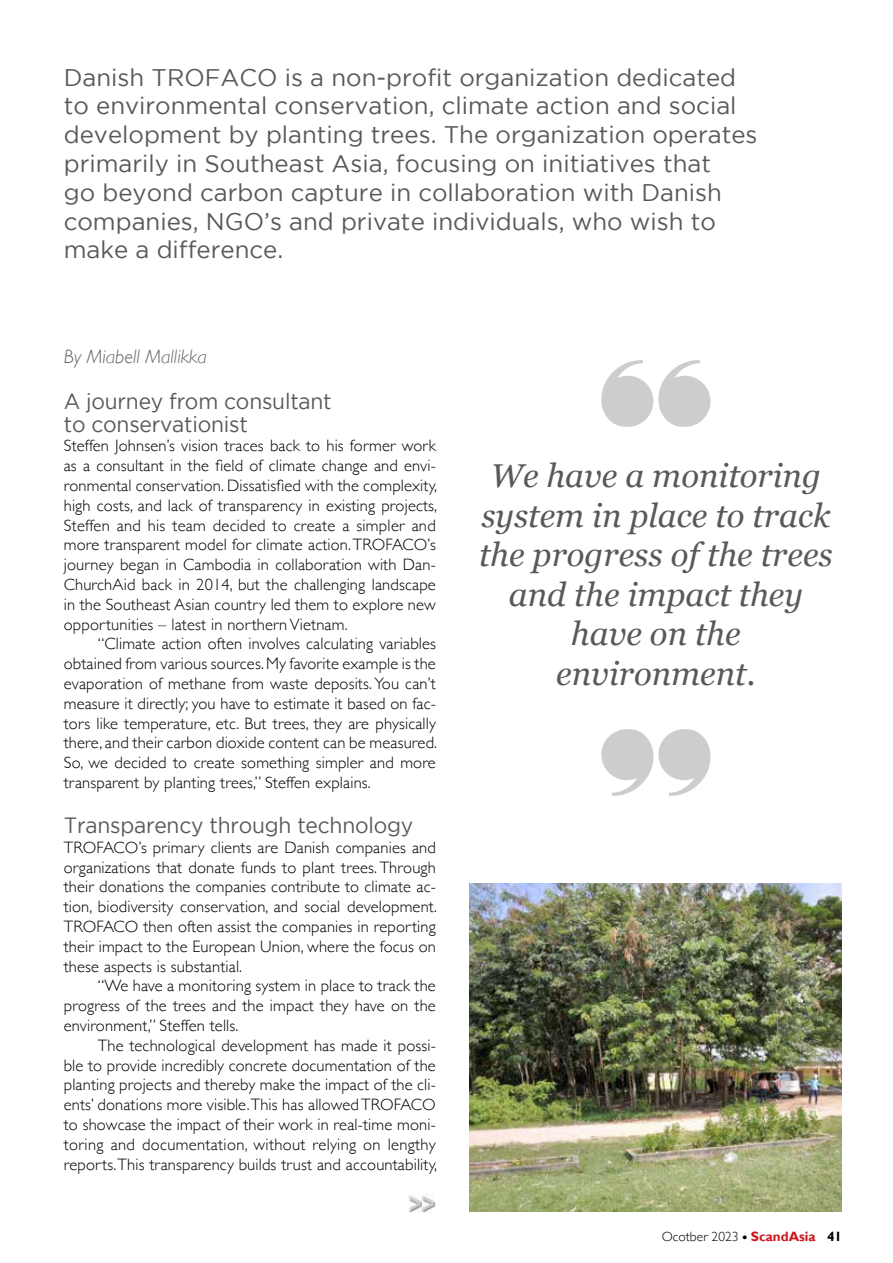
<style>
.page{position:relative;width:893px;height:1263px;background:#fff}
.page>*{position:absolute;margin:0;border:0;box-sizing:border-box;transform-origin:0 0}
.t1{font:italic 33px/39.6px "Georgia";color:#58595b;text-align:center}
.t2{font:24px/28.8px "Gotham";color:#58595b}
.t3{font:22.05px/22.5px "Gotham";letter-spacing:-.01em;color:#58595b;scale:.95 1}
.t4{font:italic 300 19.5px "Gill Sans";color:#636466}
.t5{font:300 16.5px/19.8px "Gill Sans";letter-spacing:.01em;color:#000;text-align:justify}
.t6{font:300 13.5px "Gill Sans";color:#000}
.s1{font-weight:700}
.s2{font-weight:700;color:#ce171e}
</style>
<div class="page">
<svg style="left:601px;top:360px;width:109px;height:67px"></svg>
<svg style="left:601px;top:729px;width:109px;height:67px"></svg>
<img style="left:409px;top:1196px;width:27px;height:17px">
<img style="left:470px;top:884px;width:372px;height:328px">
<p class="t2" style="left:64px;top:62px;width:695px">Danish TROFACO is a non-profit organization dedicated to environmental conservation, climate action and social development by planting trees. The organization operates primarily in Southeast Asia, focusing on initiatives that<br>go beyond carbon capture in collaboration with Danish companies, NGO’s and private individuals, who wish to make a difference.</p>
<p class="t4" style="left:64px;top:346px;width:145px">By Miabell Mallikka</p>
<h3 class="t3" style="left:64px;top:390px;width:284px">A journey from consultant to conservationist</h3>
<p class="t5" style="left:64px;top:435px;width:375px">Steffen Johnsen’s vision traces back to his former work as a consultant in the field of climate change and envi&shy;ronmental conservation. Dissatisfied with the complexity, high costs, and lack of transparency in existing projects, Steffen and his team decided to create a simpler and more transparent model for climate action. TROFACO’s journey began in Cambodia in collaboration with Dan-ChurchAid back in 2014, but the challenging landscape in the Southeast Asian country led them to explore new opportunities – latest in northern Vietnam.</p>
<p class="t5" style="left:64px;top:633px;width:375px;text-indent:34px">“Climate action often involves calculating variables obtained from various sources. My favorite example is the evaporation of methane from waste deposits. You can’t measure it directly; you have to estimate it based on fac&shy;tors like temperature, etc. But trees, they are physically there, and their carbon dioxide content can be measured.<br>So, we decided to create something simpler and more transparent by planting trees,” Steffen explains.</p>
<h3 class="t3" style="left:64px;top:814px;width:369px">Transparency through technology</h3>
<p class="t5" style="left:64px;top:837px;width:375px">TROFACO’s primary clients are Danish companies and organizations that donate funds to plant trees. Through their donations the companies contribute to climate ac&shy;tion, biodiversity conservation, and social development.<br>TROFACO then often assist the companies in reporting their impact to the European Union, where the focus on these aspects is substantial.</p>
<p class="t5" style="left:64px;top:975px;width:374px;text-indent:34px">“We have a monitoring system in place to track the progress of the trees and the impact they have on the environment,” Steffen tells.</p>
<p class="t5" style="left:64px;top:1035px;width:375px;text-indent:34px">The technological development has made it possi&shy;ble to provide incredibly concrete documentation of the planting projects and thereby make the impact of the cli&shy;ents’ donations more visible.This has allowed TROFACO to showcase the impact of their work in real-time moni&shy;toring and documentation, without relying on lengthy reports. This transparency builds trust and accountability,</p>
<h1 class="t1" style="left:479px;top:454px;width:355px">We have a monitoring system in place to track the progress of the trees and the impact they have on the environment.</h1>
<p class="t6" style="left:662px;top:1226px;width:182px">Ocotber 2023 <span class="s1">•</span> <span class="s2">ScandAsia</span> <span class="s1">41</span></p>
</div>
